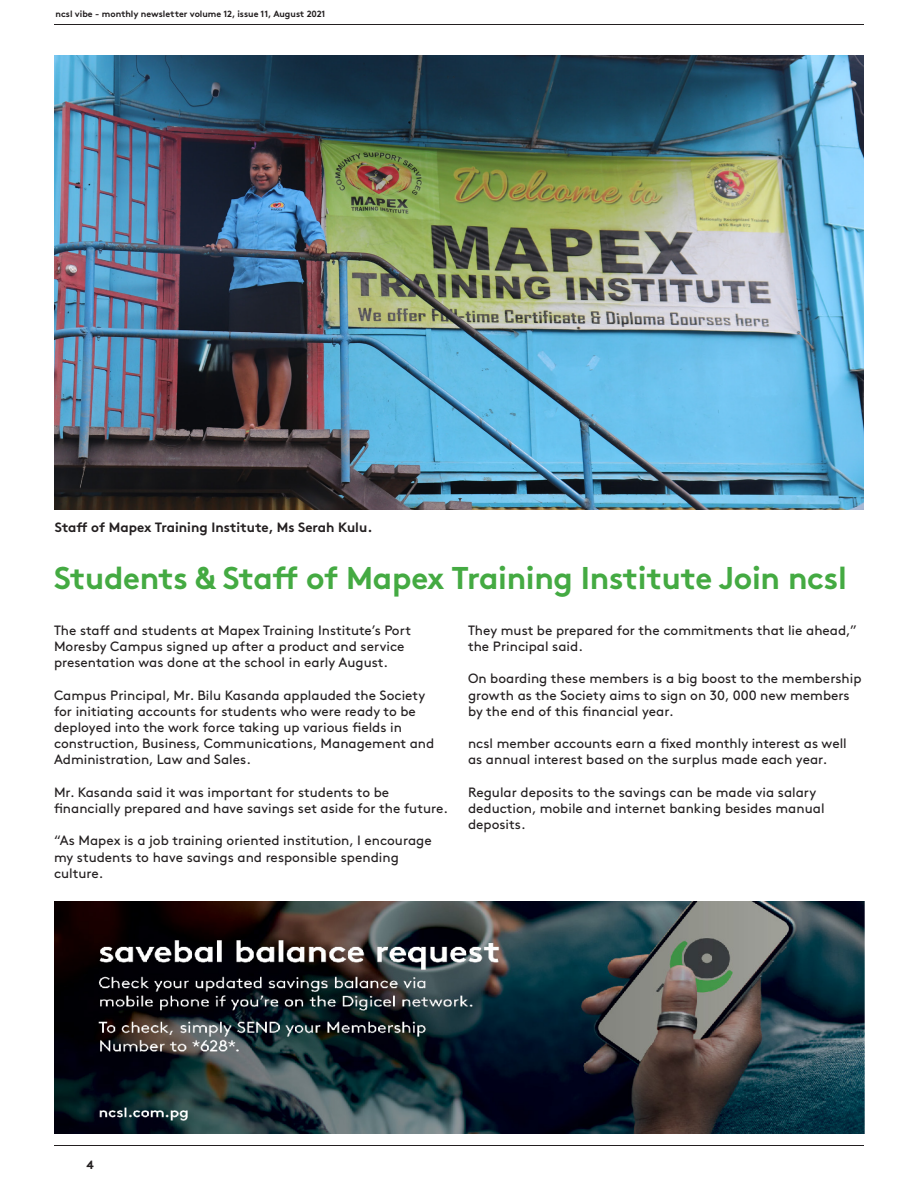
<style>
.page{position:relative;width:918px;height:1188px;background:#fff}
.page>*{position:absolute;margin:0;border:0;box-sizing:border-box;transform-origin:0 0}
.t1{font:700 31.5px "Brown";letter-spacing:-.01em;color:#44aa42}
.t2{font:13.5px/16.2px "Brown";color:#231f20}
.t3{font:700 13.5px "Brown";color:#231f20}
.t4{font:700 12px "Brown";color:#231f20}
.t5{font:700 9px "Brown";color:#231f20}
</style>
<div class="page">
<img style="left:54px;top:902px;width:810px;height:232px">
<hr style="left:54px;top:1145px;width:810px;height:1px;background:#231f20">
<hr style="left:54px;top:24px;width:810px;height:1px;background:#231f20">
<img style="left:54px;top:56px;width:810px;height:454px">
<p class="t5" style="left:56px;top:6px;width:271px">ncsl vibe - monthly newsletter volume 12, issue 11, August 2021</p>
<p class="t3" style="left:55px;top:516px;width:319px">Staff of Mapex Training Institute, Ms Serah Kulu.</p>
<p class="t1" style="left:54px;top:553px;width:794px">Students &amp; Staff of Mapex Training Institute Join ncsl</p>
<p class="t2" style="left:54px;top:621px;width:359px">The staff and students at Mapex Training Institute’s Port<br>Moresby Campus signed up after a product and service presentation was done at the school in early August.</p>
<p class="t2" style="left:54px;top:686px;width:382px">Campus Principal, Mr. Bilu Kasanda applauded the Society for initiating accounts for students who were ready to be deployed into the work force taking up various fields in construction, Business, Communications, Management and Administration, Law and Sales.</p>
<p class="t2" style="left:54px;top:783px;width:396px">Mr. Kasanda said it was important for students to be financially prepared and have savings set aside for the future.</p>
<p class="t2" style="left:54px;top:831px;width:379px">“As Mapex is a job training oriented institution, I encourage my students to have savings and responsible spending culture.</p>
<p class="t2" style="left:468px;top:621px;width:390px">They must be prepared for the commitments that lie ahead,” the Principal said.</p>
<p class="t2" style="left:468px;top:669px;width:395px">On boarding these members is a big boost to the membership growth as the Society aims to sign on 30, 000 new members by the end of this financial year.</p>
<p class="t2" style="left:468px;top:734px;width:380px">ncsl member accounts earn a fixed monthly interest as well as annual interest based on the surplus made each year.</p>
<p class="t2" style="left:468px;top:783px;width:358px">Regular deposits to the savings can be made via salary deduction, mobile and internet banking besides manual deposits.</p>
<p class="t4" style="left:86px;top:1155px;width:9px">4</p>
</div>
